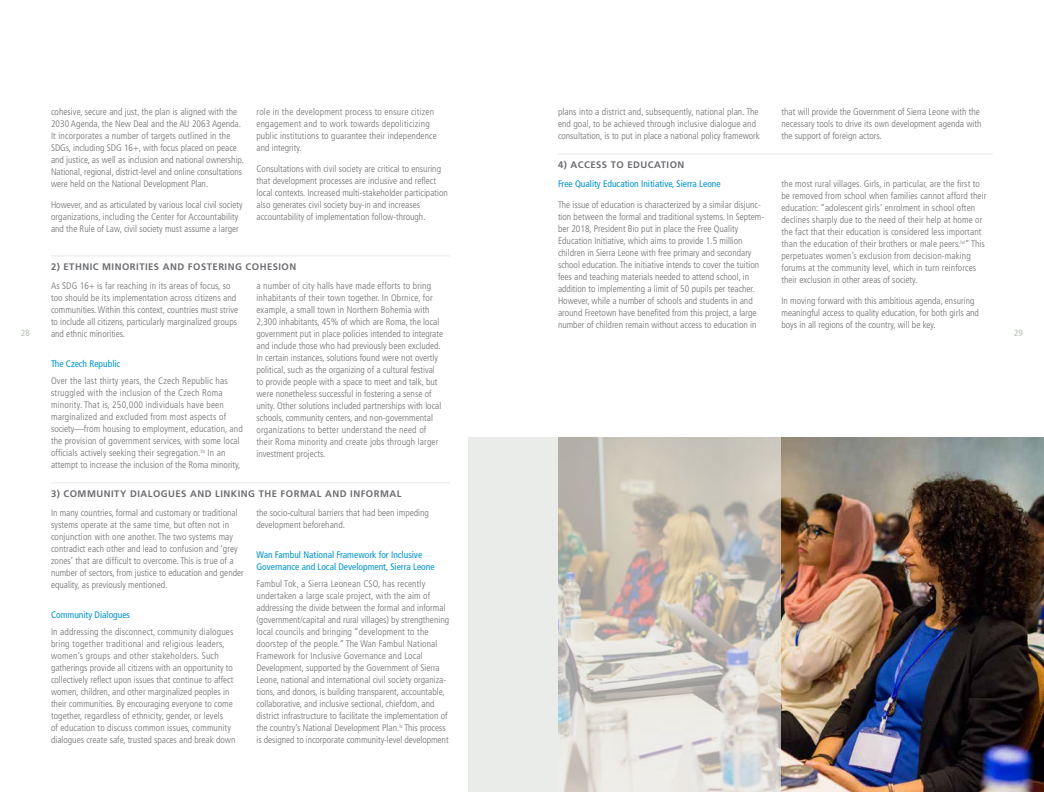
<style>
.page{position:relative;width:1044px;height:792px;background:#fff}
.page>*{position:absolute;margin:0;border:0;box-sizing:border-box;transform-origin:0 0}
.t1{font:300 condensed 9.5px/12px "Frutiger";color:#6d6e71}
.t2{font:condensed 9.5px/12px "Frutiger";color:#0093d0}
.t3{font:300 condensed 9.5px/12px "Frutiger";letter-spacing:.02em;color:#6d6e71}
.t4{font:700 9.5px "Frutiger";letter-spacing:.05em;color:#6d6e71}
.t5{font:condensed 9px "Frutiger";color:#b6c0b6}
</style>
<div class="page">
<hr style="left:51px;top:256px;width:399px;height:1px;background:#e5e9e4">
<hr style="left:51px;top:483px;width:399px;height:1px;background:#e5e9e4">
<div style="left:468px;top:437px;width:314px;height:355px;background:#eaecea"></div>
<img style="left:558px;top:437px;width:486px;height:355px">
<hr style="left:558px;top:154px;width:435px;height:1px;background:#e5e9e4">
<p class="t1" style="left:558px;top:106px;width:203px">plans into a district and, subsequently, national plan. The end goal, to be achieved through inclusive dialogue and consultation, is to put in place a national policy framework</p>
<p class="t1" style="left:781px;top:106px;width:202px">that will provide the Government of Sierra Leone with the necessary tools to drive its own development agenda with the support of foreign actors.</p>
<p class="t4" style="left:558px;top:159px;width:128px">4) ACCESS TO EDUCATION</p>
<p class="t2" style="left:558px;top:178px;width:164px">Free Quality Education Initiative, Sierra Leone</p>
<p class="t1" style="left:558px;top:199px;width:208px">The issue of education is characterized by a similar disjunc&shy;tion between the formal and traditional systems. In Septem&shy;ber 2018, President Bio put in place the Free Quality Education Initiative, which aims to provide 1.5 million children in Sierra Leone with free primary and secondary school education. The initiative intends to cover the tuition fees and teaching materials needed to attend school, in addition to implementing a limit of 50 pupils per teacher.<br>However, while a number of schools and students in and around Freetown have benefited from this project, a large number of children remain without access to education in</p>
<p class="t3" style="left:257px;top:106px;width:182px">role in the development process to ensure citizen engagement and to work towards depoliticizing public institutions to guarantee their independence and integrity.</p>
<p class="t1" style="left:257px;top:163px;width:193px">Consultations with civil society are critical to ensuring that development processes are inclusive and reflect local contexts. Increased multi-stakeholder participation also generates civil society buy-in and increases accountability of implementation follow-through.</p>
<p class="t1" style="left:51px;top:106px;width:194px">cohesive, secure and just, the plan is aligned with the 2030 Agenda, the New Deal and the AU 2063 Agenda.<br>It incorporates a number of targets outlined in the SDGs, including SDG 16+, with focus placed on peace and justice, as well as inclusion and national ownership.<br>National, regional, district-level and online consultations were held on the National Development Plan.</p>
<p class="t1" style="left:51px;top:199px;width:193px">However, and as articulated by various local civil society organizations, including the Center for Accountability and the Rule of Law, civil society must assume a larger</p>
<p class="t1" style="left:781px;top:178px;width:206px">the most rural villages. Girls, in particular, are the first to be removed from school when families cannot afford their education: “adolescent girls’ enrolment in school often declines sharply due to the need of their help at home or the fact that their education is considered less important than the education of their brothers or male peers.<sup>lvi</sup>” This perpetuates women’s exclusion from decision-making forums at the community level, which in turn reinforces their exclusion in other areas of society.</p>
<p class="t1" style="left:781px;top:295px;width:199px">In moving forward with this ambitious agenda, ensuring meaningful access to quality education, for both girls and boys in all regions of the country, will be key.</p>
<p class="t4" style="left:51px;top:261px;width:247px">2) ETHNIC MINORITIES AND FOSTERING COHESION</p>
<p class="t1" style="left:51px;top:280px;width:189px">As SDG 16+ is far reaching in its areas of focus, so too should be its implementation across citizens and communities. Within this context, countries must strive to include all citizens, particularly marginalized groups and ethnic minorities.</p>
<p class="t2" style="left:51px;top:358px;width:71px">The Czech Republic</p>
<p class="t1" style="left:51px;top:375px;width:193px">Over the last thirty years, the Czech Republic has struggled with the inclusion of the Czech Roma minority. That is, 250,000 individuals have been marginalized and excluded from most aspects of society—from housing to employment, education, and the provision of government services, with some local officials actively seeking their segregation.<sup>liv</sup> In an attempt to increase the inclusion of the Roma minority,</p>
<p class="t1" style="left:257px;top:280px;width:188px">a number of city halls have made efforts to bring inhabitants of their town together. In Obrnice, for example, a small town in Northern Bohemia with 2,300 inhabitants, 45% of which are Roma, the local government put in place policies intended to integrate and include those who had previously been excluded.<br>In certain instances, solutions found were not overtly political, such as the organizing of a cultural festival to provide people with a space to meet and talk, but were nonetheless successful in fostering a sense of unity. Other solutions included partnerships with local schools, community centers, and non-governmental organizations to better understand the need of their Roma minority and create jobs through larger investment projects.</p>
<p class="t4" style="left:51px;top:488px;width:352px">3) COMMUNITY DIALOGUES AND LINKING THE FORMAL AND INFORMAL</p>
<p class="t1" style="left:51px;top:507px;width:194px">In many countries, formal and customary or traditional systems operate at the same time, but often not in conjunction with one another. The two systems may contradict each other and lead to confusion and ‘grey zones’ that are difficult to overcome. This is true of a number of sectors, from justice to education and gender equality, as previously mentioned.</p>
<p class="t2" style="left:51px;top:609px;width:81px">Community Dialogues</p>
<p class="t1" style="left:51px;top:626px;width:186px">In addressing the disconnect, community dialogues bring together traditional and religious leaders, women’s groups and other stakeholders. Such gatherings provide all citizens with an opportunity to collectively reflect upon issues that continue to affect women, children, and other marginalized peoples in their communities. By encouraging everyone to come together, regardless of ethnicity, gender, or levels<br>of education to discuss common issues, community dialogues create safe, trusted spaces and break down</p>
<p class="t5" style="left:21px;top:327px;width:10px">28</p>
<p class="t5" style="left:1014px;top:327px;width:10px">29</p>
<p class="t1" style="left:257px;top:507px;width:174px">the socio-cultural barriers that had been impeding development beforehand.</p>
<p class="t2" style="left:257px;top:549px;width:180px">Wan Fambul National Framework for Inclusive<br>Governance and Local Development, Sierra Leone</p>
<p class="t1" style="left:257px;top:578px;width:194px">Fambul Tok, a Sierra Leonean CSO, has recently undertaken a large scale project, with the aim of addressing the divide between the formal and informal (government/capital and rural villages) by strengthening local councils and bringing “development to the doorstep of the people.” The Wan Fambul National Framework for Inclusive Governance and Local Development, supported by the Government of Sierra Leone, national and international civil society organiza&shy;tions, and donors, is building transparent, accountable, collaborative, and inclusive sectional, chiefdom, and district infrastructure to facilitate the implementation of the country’s National Development Plan.<sup>lv</sup> This process is designed to incorporate community-level development</p>
</div>
